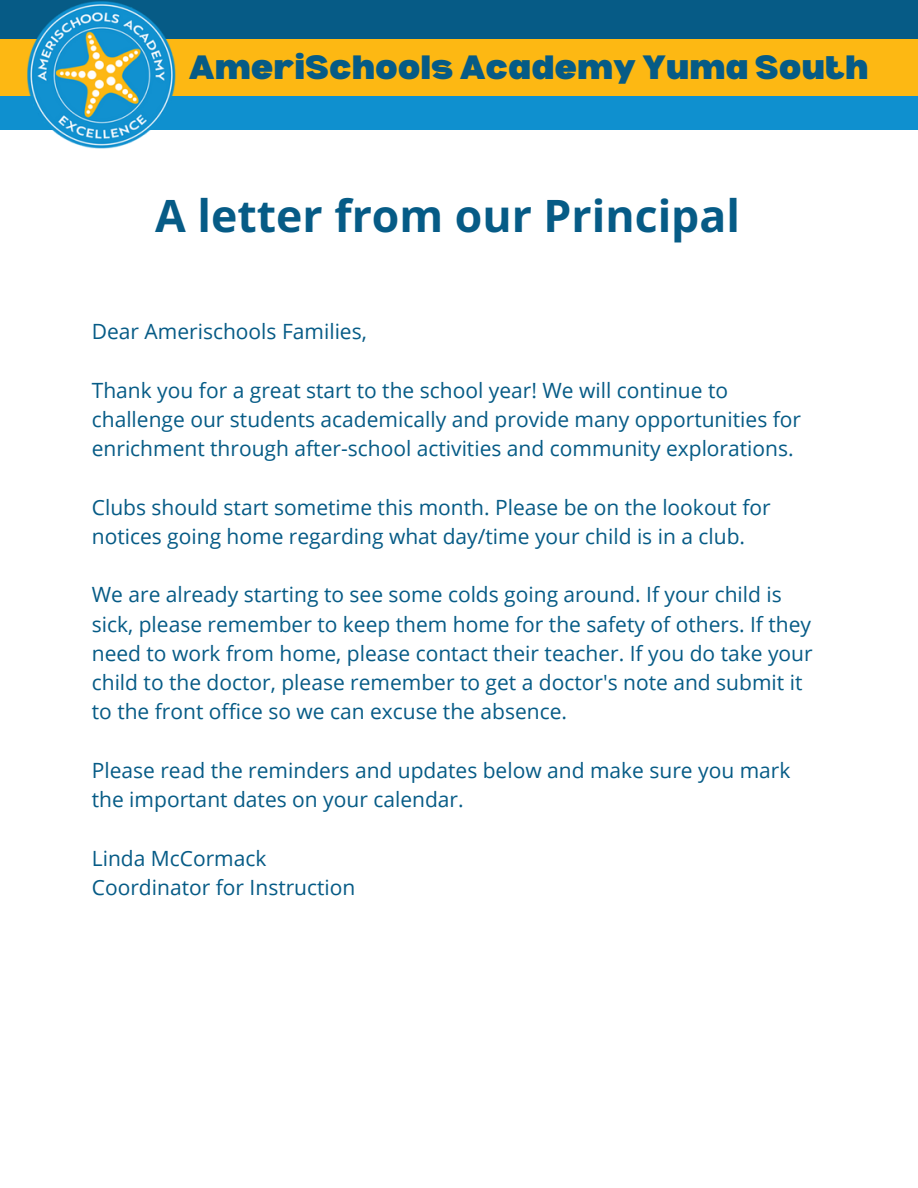
<style>
.page{position:relative;width:918px;height:1188px;background:#fff}
.page>*{position:absolute;margin:0;border:0;box-sizing:border-box;transform-origin:0 0}
.t1{font:700 44.55px "Open Sans";color:#065b86}
.t2{font:900 33px "Bernoru";color:#065b86}
.t3{font:21px/29.2px "Open Sans";color:#065b86}
</style>
<div class="page">
<div style="left:0;top:95px;width:918px;height:35px;background:#0f90cf"></div>
<div style="left:0;top:0;width:918px;height:39px;background:#065b86"></div>
<div style="left:0;top:39px;width:918px;height:56px;background:#fdb813"></div>
<img style="left:28px;top:1px;width:147px;height:147px">
<h1 class="t2" style="left:189px;top:48px;width:681px">AmeriSchools Academy Yuma South</h1>
<p class="t1" style="left:155px;top:185px;width:586px">A letter from our Principal</p>
<p class="t3" style="left:92px;top:316px;width:277px">Dear Amerischools Families,</p>
<p class="t3" style="left:92px;top:375px;width:711px">Thank you for a great start to the school year! We will continue to challenge our students academically and provide many opportunities for enrichment through after-school activities and community explorations.</p>
<p class="t3" style="left:92px;top:492px;width:680px">Clubs should start sometime this month. Please be on the lookout for notices going home regarding what day/time your child is in a club.</p>
<p class="t3" style="left:92px;top:580px;width:722px">We are already starting to see some colds going around. If your child is sick, please remember to keep them home for the safety of others. If they need to work from home, please contact their teacher. If you do take your child to the doctor, please remember to get a doctor's note and submit it to the front office so we can excuse the absence.</p>
<p class="t3" style="left:92px;top:755px;width:700px">Please read the reminders and updates below and make sure you mark the important dates on your calendar.</p>
<p class="t3" style="left:92px;top:843px;width:176px">Linda McCormack</p>
<p class="t3" style="left:92px;top:872px;width:265px">Coordinator for Instruction</p>
</div>
